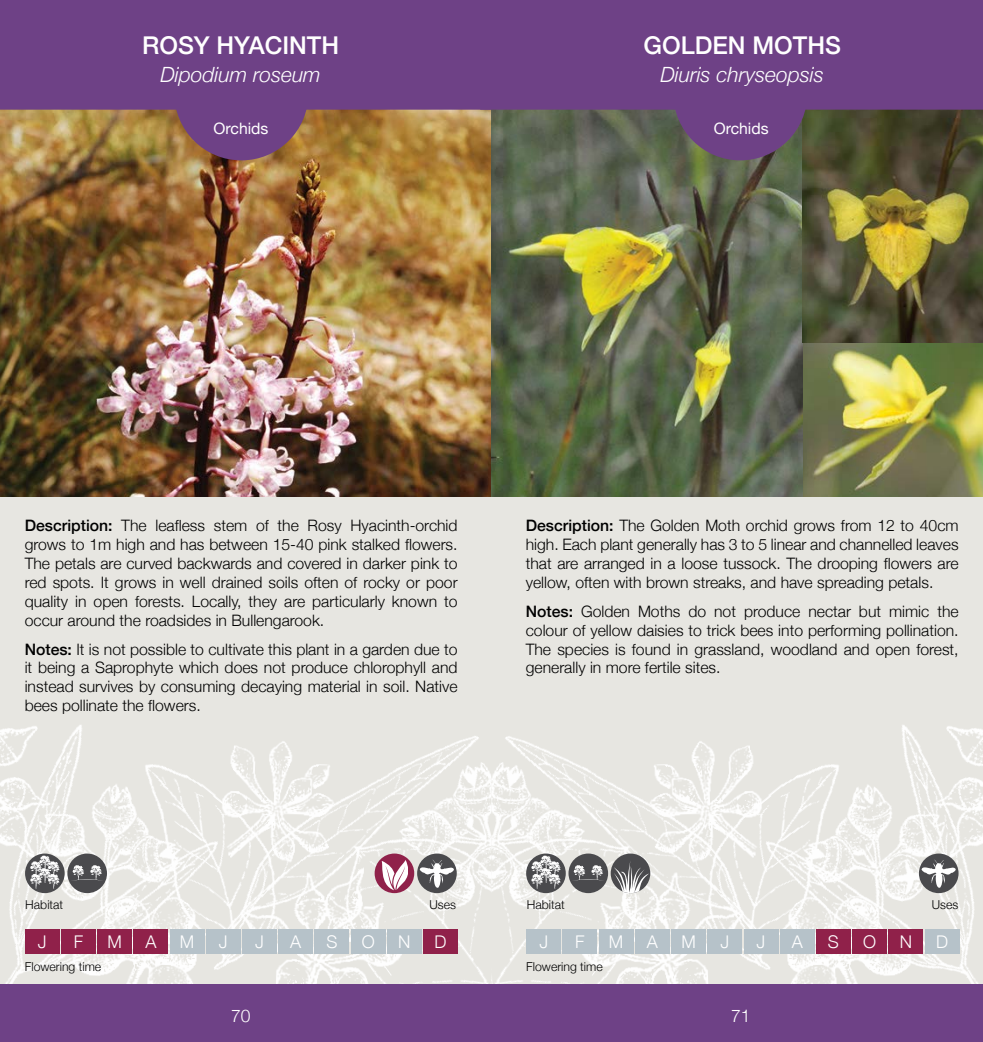
<style>
.page{position:relative;width:983px;height:1042px;background:#fff}
.page>*{position:absolute;margin:0;border:0;box-sizing:border-box;transform-origin:0 0}
.t1{font:500 24.5px "Helvetica Neue";color:#fff}
.t2{font:italic 300 21px "Helvetica Neue";color:#fff}
.t3{font:300 17.5px "Helvetica Neue";color:#fff}
.t4{font:300 15.75px/18.9px "Helvetica Neue";color:#000;text-align:justify}
.t5{font:15.75px "Helvetica Neue";color:#fff}
.t6{font:300 12.25px "Helvetica Neue";color:#000}
.s1{font-weight:500}
</style>
<div class="page">
<div style="left:491px;top:0;width:491px;height:1042px;background:#e7e6e1"></div>
<div style="left:0;top:0;width:491px;height:1042px;background:#e7e6e1"></div>
<img style="left:924px;top:916px;width:54px;height:68px">
<img style="left:505px;top:736px;width:283px;height:234px">
<img style="left:789px;top:768px;width:165px;height:160px">
<img style="left:682px;top:868px;width:68px;height:116px">
<img style="left:642px;top:736px;width:124px;height:132px">
<img style="left:778px;top:891px;width:138px;height:93px">
<img style="left:898px;top:725px;width:84px;height:191px">
<img style="left:484px;top:747px;width:198px;height:237px">
<img style="left:5px;top:916px;width:53px;height:68px">
<img style="left:194px;top:736px;width:290px;height:248px">
<img style="left:28px;top:768px;width:165px;height:160px">
<img style="left:232px;top:861px;width:194px;height:123px">
<img style="left:216px;top:736px;width:124px;height:132px">
<img style="left:66px;top:891px;width:138px;height:93px">
<img style="left:0;top:725px;width:84px;height:191px">
<img style="left:0;top:110px;width:491px;height:386px">
<div style="left:0;top:0;width:480px;height:110px;background:#6e4186"></div>
<div style="left:174px;top:26px;width:134px;height:134px;background:#6e4186;border-radius:50%"></div>
<div style="left:25px;top:929px;width:34px;height:25px;background:#90214a"></div>
<div style="left:61px;top:929px;width:34px;height:25px;background:#90214a"></div>
<div style="left:98px;top:929px;width:34px;height:25px;background:#90214a"></div>
<div style="left:134px;top:929px;width:34px;height:25px;background:#90214a"></div>
<div style="left:170px;top:929px;width:34px;height:25px;background:#b6c2c9"></div>
<div style="left:206px;top:929px;width:34px;height:25px;background:#b6c2c9"></div>
<div style="left:242px;top:929px;width:34px;height:25px;background:#b6c2c9"></div>
<div style="left:279px;top:929px;width:34px;height:25px;background:#b6c2c9"></div>
<div style="left:315px;top:929px;width:34px;height:25px;background:#b6c2c9"></div>
<div style="left:351px;top:929px;width:34px;height:25px;background:#b6c2c9"></div>
<div style="left:387px;top:929px;width:34px;height:25px;background:#b6c2c9"></div>
<div style="left:423px;top:929px;width:34px;height:25px;background:#90214a"></div>
<div style="left:0;top:984px;width:492px;height:58px;background:#6e4186"></div>
<svg style="left:25px;top:853px;width:40px;height:40px"></svg>
<svg style="left:30px;top:855px;width:29px;height:33px"></svg>
<div style="left:67px;top:853px;width:40px;height:40px;background:#4a4a4d;border-radius:50%"></div>
<svg style="left:72px;top:865px;width:30px;height:16px"></svg>
<div style="left:417px;top:853px;width:39px;height:40px;background:#4a4a4d;border-radius:50%"></div>
<svg style="left:419px;top:859px;width:35px;height:29px"></svg>
<div style="left:374px;top:853px;width:40px;height:40px;background:#90214a;border-radius:50%"></div>
<svg style="left:381px;top:860px;width:27px;height:30px"></svg>
<img style="left:802px;top:342px;width:180px;height:154px">
<img style="left:491px;top:110px;width:311px;height:386px">
<svg style="left:802px;top:110px;width:180px;height:232px;background:#625d33"></svg>
<div style="left:480px;top:0;width:502px;height:110px;background:#6e4186"></div>
<div style="left:673px;top:26px;width:134px;height:134px;background:#6e4186;border-radius:50%"></div>
<div style="left:491px;top:984px;width:491px;height:58px;background:#6e4186"></div>
<div style="left:526px;top:929px;width:34px;height:25px;background:#b6c2c9"></div>
<div style="left:563px;top:929px;width:33px;height:25px;background:#b6c2c9"></div>
<div style="left:599px;top:929px;width:34px;height:25px;background:#b6c2c9"></div>
<div style="left:635px;top:929px;width:34px;height:25px;background:#b6c2c9"></div>
<div style="left:671px;top:929px;width:34px;height:25px;background:#b6c2c9"></div>
<div style="left:707px;top:929px;width:34px;height:25px;background:#b6c2c9"></div>
<div style="left:743px;top:929px;width:34px;height:25px;background:#b6c2c9"></div>
<div style="left:780px;top:929px;width:34px;height:25px;background:#b6c2c9"></div>
<div style="left:816px;top:929px;width:34px;height:25px;background:#90214a"></div>
<div style="left:852px;top:929px;width:34px;height:25px;background:#90214a"></div>
<div style="left:888px;top:929px;width:34px;height:25px;background:#90214a"></div>
<div style="left:924px;top:929px;width:34px;height:25px;background:#b6c2c9"></div>
<svg style="left:918px;top:853px;width:40px;height:40px"></svg>
<svg style="left:921px;top:859px;width:34px;height:29px"></svg>
<div style="left:526px;top:853px;width:39px;height:40px;background:#4a4a4d;border-radius:50%"></div>
<svg style="left:531px;top:855px;width:29px;height:33px"></svg>
<div style="left:568px;top:853px;width:40px;height:40px;background:#4a4a4d;border-radius:50%"></div>
<svg style="left:573px;top:865px;width:30px;height:16px"></svg>
<svg style="left:610px;top:853px;width:40px;height:40px"></svg>
<svg style="left:613px;top:860px;width:35px;height:33px"></svg>
<h1 class="t1" style="left:142px;top:26px;width:198px">ROSY HYACINTH</h1>
<h2 class="t2" style="left:160px;top:58px;width:162px">Dipodium roseum</h2>
<p class="t5" style="left:213px;top:117px;width:56px">Orchids</p>
<h1 class="t1" style="left:643px;top:26px;width:199px">GOLDEN MOTHS</h1>
<h2 class="t2" style="left:660px;top:58px;width:165px">Diuris chryseopsis</h2>
<p class="t5" style="left:713px;top:117px;width:56px">Orchids</p>
<p class="t4" style="left:25px;top:515px;width:434px"><span class="s1">Description:</span> The leafless stem of the Rosy Hyacinth-orchid grows to 1m high and has between 15-40 pink stalked flowers.<br>The petals are curved backwards and covered in darker pink to red spots. It grows in well drained soils often of rocky or poor quality in open forests. Locally, they are particularly known to occur around the roadsides in Bullengarook.</p>
<p class="t4" style="left:25px;top:638px;width:434px"><span class="s1">Notes:</span> It is not possible to cultivate this plant in a garden due to it being a Saprophyte which does not produce chlorophyll and instead survives by consuming decaying material in soil. Native bees pollinate the flowers.</p>
<p class="t4" style="left:525px;top:515px;width:434px"><span class="s1">Description:</span> The Golden Moth orchid grows from 12 to 40cm high. Each plant generally has 3 to 5 linear and channelled leaves that are arranged in a loose tussock. The drooping flowers are yellow, often with brown streaks, and have spreading petals.</p>
<p class="t4" style="left:525px;top:600px;width:434px"><span class="s1">Notes:</span> Golden Moths do not produce nectar but mimic the colour of yellow daisies to trick bees into performing pollination.<br>The species is found in grassland, woodland and open forest, generally in more fertile sites.</p>
<p class="t6" style="left:25px;top:895px;width:39px">Habitat</p>
<p class="t6" style="left:429px;top:895px;width:28px">Uses</p>
<p class="t6" style="left:526px;top:895px;width:39px">Habitat</p>
<p class="t6" style="left:931px;top:895px;width:28px">Uses</p>
<p class="t3" style="left:38px;top:927px;width:10px">J</p>
<p class="t3" style="left:74px;top:927px;width:11px">F</p>
<p class="t3" style="left:107px;top:927px;width:16px">M</p>
<p class="t3" style="left:145px;top:927px;width:13px">A</p>
<p class="t3" style="left:180px;top:927px;width:16px">M</p>
<p class="t3" style="left:219px;top:927px;width:10px">J</p>
<p class="t3" style="left:255px;top:927px;width:10px">J</p>
<p class="t3" style="left:290px;top:927px;width:13px">A</p>
<p class="t3" style="left:326px;top:927px;width:13px">S</p>
<p class="t3" style="left:361px;top:927px;width:14px">O</p>
<p class="t3" style="left:398px;top:927px;width:14px">N</p>
<p class="t3" style="left:434px;top:927px;width:13px">D</p>
<p class="t3" style="left:539px;top:927px;width:10px">J</p>
<p class="t3" style="left:575px;top:927px;width:11px">F</p>
<p class="t3" style="left:608px;top:927px;width:16px">M</p>
<p class="t3" style="left:646px;top:927px;width:13px">A</p>
<p class="t3" style="left:681px;top:927px;width:16px">M</p>
<p class="t3" style="left:720px;top:927px;width:10px">J</p>
<p class="t3" style="left:756px;top:927px;width:10px">J</p>
<p class="t3" style="left:791px;top:927px;width:13px">A</p>
<p class="t3" style="left:827px;top:927px;width:13px">S</p>
<p class="t3" style="left:862px;top:927px;width:14px">O</p>
<p class="t3" style="left:899px;top:927px;width:14px">N</p>
<p class="t3" style="left:935px;top:927px;width:13px">D</p>
<p class="t6" style="left:25px;top:957px;width:78px">Flowering time</p>
<p class="t6" style="left:526px;top:957px;width:78px">Flowering time</p>
<p class="t3" style="left:231px;top:1001px;width:21px">70</p>
<p class="t3" style="left:731px;top:1001px;width:21px">71</p>
<p class="t3" style="left:733px;top:1001px;width:21px">71</p>
</div>
